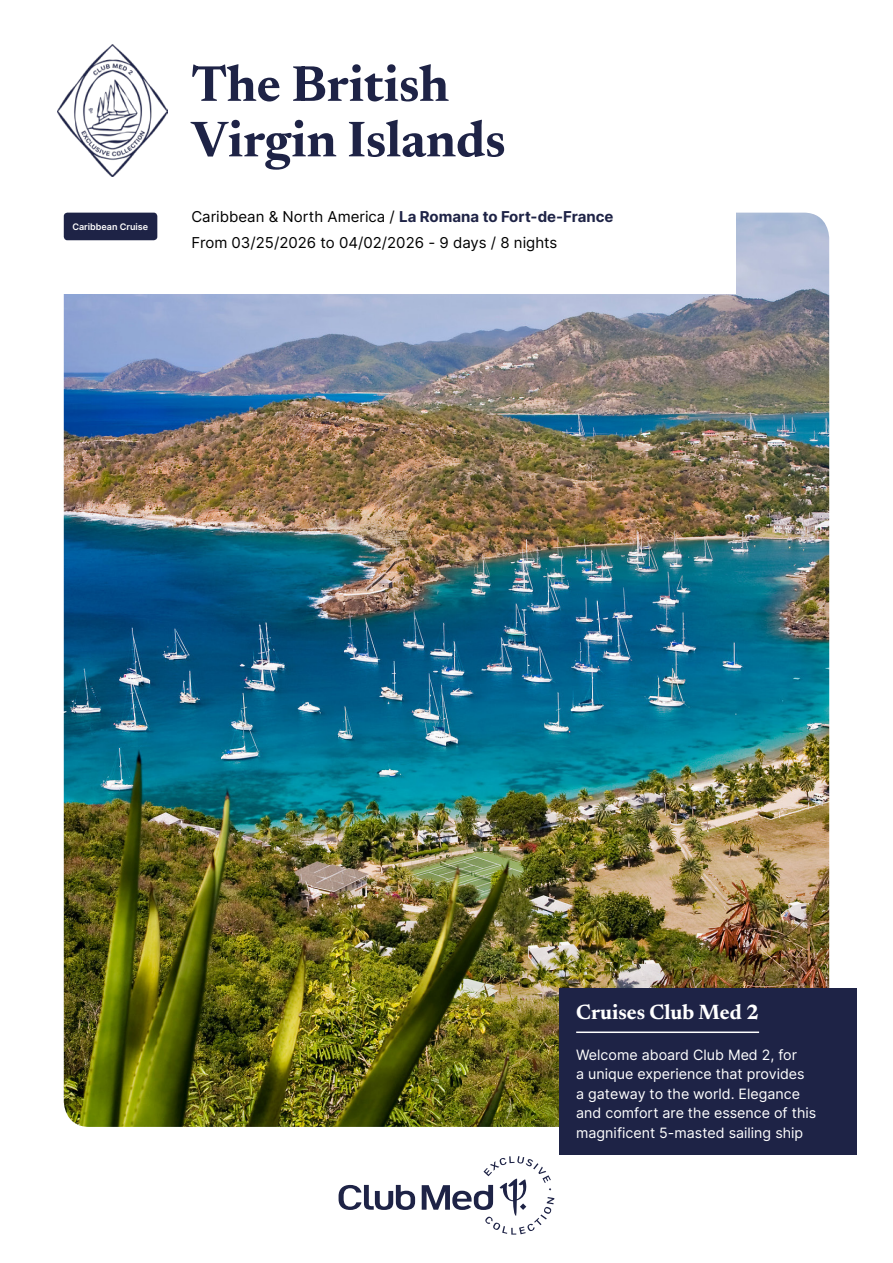
<style>
.page{position:relative;width:893px;height:1263px;background:#fff}
.page>*{position:absolute;margin:0;border:0;box-sizing:border-box;transform-origin:0 0}
.t1{font:700 51px/55.5px "Newsreader 24 pt";color:#1e2346}
.t2{font:700 21px "Newsreader 24 pt";color:#fff}
.t3{font:15px/25.2px "Inter";color:#000}
.t4{font:14.25px/19.5px "Inter";color:#fff}
.t5{font:600 9px "Inter";color:#fff}
.s1{font-weight:700;color:#1e2346}
</style>
<div class="page">
<img style="left:64px;top:213px;width:765px;height:914px">
<div style="left:559px;top:987px;width:298px;height:167px;background:#1e2346"></div>
<hr style="left:576px;top:1031px;width:183px;height:2px;background:#fff">
<div style="left:0;top:212px;width:736px;height:81px;background:#fff"></div>
<img style="left:57px;top:45px;width:111px;height:131px">
<div style="left:64px;top:213px;width:93px;height:27px;background:#1e2346;border-radius:4px"></div>
<svg style="left:339px;top:1156px;width:215px;height:78px"></svg>
<p class="t5" style="left:72px;top:220px;width:77px">Caribbean Cruise</p>
<h1 class="t1" style="left:191px;top:53px;width:316px">The British<br>Virgin Islands</h1>
<p class="t3" style="left:191px;top:204px;width:424px">Caribbean &amp; North America / <span class="s1">La Romana to Fort-de-France<br></span>From 03/25/2026 to 04/02/2026 - 9 days / 8 nights</p>
<h2 class="t2" style="left:576px;top:997px;width:184px">Cruises Club Med 2</h2>
<p class="t4" style="left:576px;top:1044px;width:242px">Welcome aboard Club Med 2, for<br>a unique experience that provides<br>a gateway to the world. Elegance and comfort are the essence of this magnificent 5-masted sailing ship</p>
</div>
